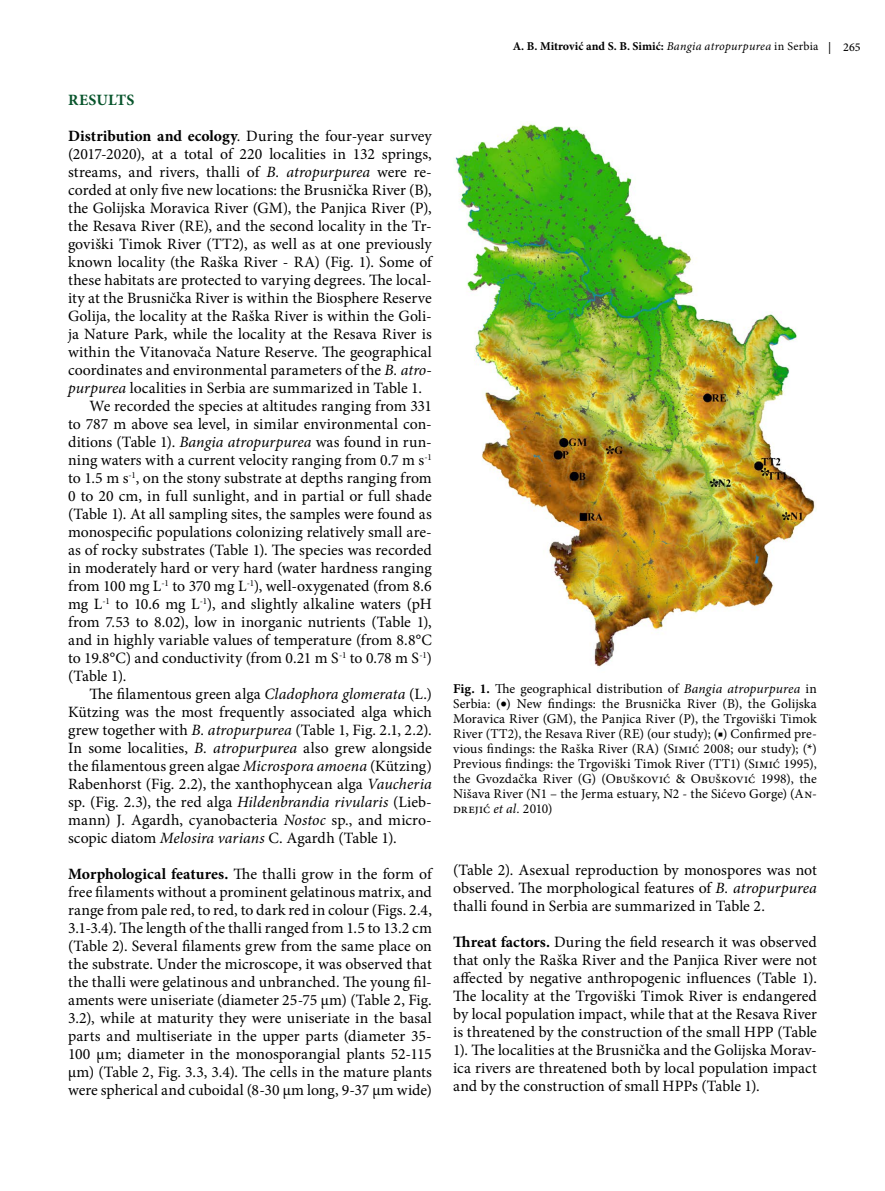
<style>
.page{position:relative;width:885px;height:1191px;background:#fff}
.page>*{position:absolute;margin:0;border:0;box-sizing:border-box;transform-origin:0 0}
.t1{font:15.75px/18px "Minion Pro";letter-spacing:-.005em;color:#000;text-align:justify}
.t2{font:15.75px "Minion Pro";letter-spacing:.025em;color:#000}
.t3{font:700 15.75px "Minion Pro";letter-spacing:.015em;color:#07542b}
.t4{font:13.5px/15px "Minion Pro";color:#000;text-align:justify}
.t5{font:700 12px "Minion Pro";color:#000}
.s1{font-weight:400;font-style:italic}
.s2{font-weight:400}
.s3{font-weight:500}
.s4{font-weight:700}
.s5{font-style:italic}
.s6{font-weight:700;font-size:18px}
</style>
<div class="page">
<img style="left:455px;top:123px;width:361px;height:544px">
<p class="t5" style="left:512px;top:38px;width:349px">A. B. Mitrović and S. B. Simić: <span class="s1">Bangia atropurpurea</span> <span class="s2">in Serbia</span> <span class="s3">| 265</span></p>
<p class="t3" style="left:68px;top:89px;width:68px">RESULTS</p>
<p class="t1" style="left:68px;top:127px;width:365px"><span class="s4">Distribution and ecology</span>. During the four-year survey</p>
<p class="t1" style="left:68px;top:145px;width:365px">(2017-2020), at a total of 220 localities in 132 springs,</p>
<p class="t1" style="left:68px;top:163px;width:365px">streams, and rivers, thalli of <span class="s5">B. atropurpurea</span> were re-</p>
<p class="t1" style="left:68px;top:181px;width:365px">corded at only five new locations: the Brusnička River (B),</p>
<p class="t1" style="left:68px;top:199px;width:365px">the Golijska Moravica River (GM), the Panjica River (P),</p>
<p class="t1" style="left:68px;top:217px;width:365px">the Resava River (RE), and the second locality in the Tr-</p>
<p class="t1" style="left:68px;top:235px;width:365px">goviški Timok River (TT2), as well as at one previously</p>
<p class="t1" style="left:68px;top:253px;width:365px">known locality (the Raška River - RA) (Fig. 1). Some of</p>
<p class="t1" style="left:68px;top:271px;width:365px">these habitats are protected to varying degrees. The local-</p>
<p class="t1" style="left:68px;top:289px;width:365px">ity at the Brusnička River is within the Biosphere Reserve</p>
<p class="t1" style="left:68px;top:307px;width:365px">Golija, the locality at the Raška River is within the Goli-</p>
<p class="t1" style="left:68px;top:325px;width:365px">ja Nature Park, while the locality at the Resava River is</p>
<p class="t1" style="left:68px;top:343px;width:365px">within the Vitanovača Nature Reserve. The geographical</p>
<p class="t1" style="left:68px;top:361px;width:365px">coordinates and environmental parameters of the <span class="s5">B. atro-</span></p>
<p class="t1" style="left:68px;top:379px;width:355px"><span class="s5">purpurea</span> localities in Serbia are summarized in Table 1.</p>
<p class="t1" style="left:89px;top:397px;width:344px">We recorded the species at altitudes ranging from 331</p>
<p class="t1" style="left:68px;top:415px;width:365px">to 787 m above sea level, in similar environmental con-</p>
<p class="t1" style="left:68px;top:433px;width:365px">ditions (Table 1). <span class="s5">Bangia atropurpurea</span> was found in run-</p>
<p class="t1" style="left:68px;top:451px;width:365px">ning waters with a current velocity ranging from 0.7 m s<sup>-1</sup></p>
<p class="t1" style="left:68px;top:469px;width:365px">to 1.5 m s<sup>-1</sup>, on the stony substrate at depths ranging from</p>
<p class="t1" style="left:68px;top:487px;width:365px">0 to 20 cm, in full sunlight, and in partial or full shade</p>
<p class="t1" style="left:68px;top:505px;width:365px">(Table 1). At all sampling sites, the samples were found as</p>
<p class="t1" style="left:68px;top:523px;width:365px">monospecific populations colonizing relatively small are-</p>
<p class="t1" style="left:68px;top:541px;width:365px">as of rocky substrates (Table 1). The species was recorded</p>
<p class="t1" style="left:68px;top:559px;width:365px">in moderately hard or very hard (water hardness ranging</p>
<p class="t2" style="left:68px;top:575px;width:365px">from 100 mg L<sup>-1</sup> to 370 mg L<sup>-1</sup>), well-oxygenated (from 8.6</p>
<p class="t1" style="left:68px;top:595px;width:365px">mg L<sup>-1</sup> to 10.6 mg L<sup>-1</sup>), and slightly alkaline waters (pH</p>
<p class="t1" style="left:68px;top:613px;width:365px">from 7.53 to 8.02), low in inorganic nutrients (Table 1),</p>
<p class="t1" style="left:68px;top:631px;width:365px">and in highly variable values of temperature (from 8.8°C</p>
<p class="t1" style="left:68px;top:649px;width:365px">to 19.8°C) and conductivity (from 0.21 m S<sup>-1</sup> to 0.78 m S<sup>-1</sup>)</p>
<p class="t1" style="left:68px;top:667px;width:60px">(Table 1).</p>
<p class="t1" style="left:89px;top:685px;width:344px">The filamentous green alga <span class="s5">Cladophora glomerata</span> (L.)</p>
<p class="t1" style="left:68px;top:703px;width:365px">Kützing was the most frequently associated alga which</p>
<p class="t1" style="left:68px;top:721px;width:365px">grew together with <span class="s5">B. atropurpurea</span> (Table 1, Fig. 2.1, 2.2).</p>
<p class="t1" style="left:68px;top:739px;width:365px">In some localities, <span class="s5">B. atropurpurea</span> also grew alongside</p>
<p class="t1" style="left:68px;top:757px;width:365px">the filamentous green algae <span class="s5">Microspora amoena</span> (Kützing)</p>
<p class="t1" style="left:68px;top:775px;width:365px">Rabenhorst (Fig. 2.2), the xanthophycean alga <span class="s5">Vaucheria</span></p>
<p class="t1" style="left:68px;top:793px;width:365px">sp. (Fig. 2.3), the red alga <span class="s5">Hildenbrandia rivularis</span> (Lieb-</p>
<p class="t1" style="left:68px;top:811px;width:365px">mann) J. Agardh, cyanobacteria <span class="s5">Nostoc</span> sp., and micro-</p>
<p class="t1" style="left:68px;top:829px;width:330px">scopic diatom <span class="s5">Melosira varians</span> C. Agardh (Table 1).</p>
<p class="t1" style="left:68px;top:865px;width:365px"><span class="s4">Morphological features.</span> The thalli grow in the form of free filaments without a prominent gelatinous matrix, and range from pale red, to red, to dark red in colour (Figs. 2.4, 3.1-3.4). The length of the thalli ranged from 1.5 to 13.2 cm (Table 2). Several filaments grew from the same place on the substrate. Under the microscope, it was observed that the thalli were gelatinous and unbranched. The young fil&shy;aments were uniseriate (diameter 25-75 µm) (Table 2, Fig.<br>3.2), while at maturity they were uniseriate in the basal parts and multiseriate in the upper parts (diameter 35- 100 µm; diameter in the monosporangial plants 52-115 µm) (Table 2, Fig. 3.3, 3.4). The cells in the mature plants were spherical and cuboidal (8-30 µm long, 9-37 µm wide)</p>
<p class="t1" style="left:453px;top:861px;width:365px">(Table 2). Asexual reproduction by monospores was not observed. The morphological features of <span class="s5">B. atropurpurea </span>thalli found in Serbia are summarized in Table 2.</p>
<p class="t4" style="left:453px;top:681px;width:365px"><span class="s4">Fig. 1.</span> The geographical distribution of <span class="s5">Bangia atropurpurea</span> in Serbia: (<span class="s6">•</span>) New findings: the Brusnička River (B), the Golijska Moravica River (GM), the Panjica River (P), the Trgoviški Timok River (TT2), the Resava River (RE) (our study); (<span class="s4">■</span>) Confirmed pre&shy;vious findings: the Raška River (RA) (Simić 2008; our study); (<span class="s4">*</span>)<br>Previous findings: the Trgoviški Timok River (TT1) (Simić 1995), the Gvozdačka River (G) (Obušković &amp; Obušković 1998), the Nišava River (N1 – the Jerma estuary, N2 - the Sićevo Gorge) (An&shy;drejić <span class="s5">et al.</span> 2010)</p>
<p class="t1" style="left:453px;top:933px;width:365px"><span class="s4">Threat factors.</span> During the field research it was observed that only the Raška River and the Panjica River were not affected by negative anthropogenic influences (Table 1).<br>The locality at the Trgoviški Timok River is endangered by local population impact, while that at the Resava River is threatened by the construction of the small HPP (Table 1). The localities at the Brusnička and the Golijska Morav&shy;ica rivers are threatened both by local population impact and by the construction of small HPPs (Table 1).</p>
</div>
